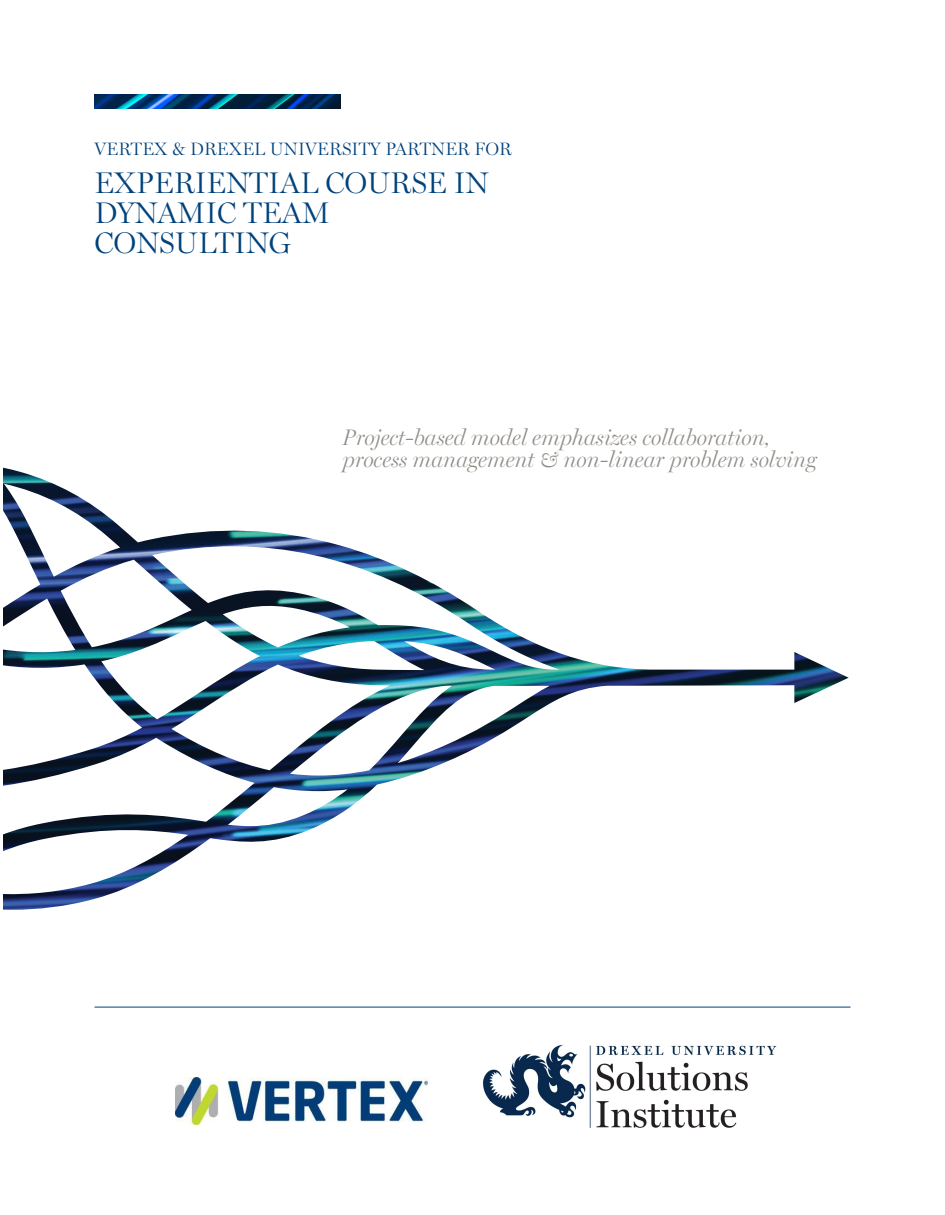
<style>
.page{position:relative;width:945px;height:1215px;background:#fff}
.page>*{position:absolute;margin:0;border:0;box-sizing:border-box;transform-origin:0 0}
.t1{font:300 30px/30px "Miller Display";color:#01427c}
.t2{font:italic 300 22.5px/21.6px "Miller Display";color:#908d87}
.t3{font:300 18px "Miller Display";letter-spacing:.01em;color:#01427c}
</style>
<div class="page">
<img style="left:176px;top:1077px;width:251px;height:47px">
<img style="left:3px;top:468px;width:846px;height:442px">
<hr style="left:94px;top:1007px;width:756px;height:1px;background:#01427c">
<img style="left:94px;top:94px;width:247px;height:15px">
<img style="left:483px;top:1044px;width:294px;height:84px">
<p class="t3" style="left:94px;top:139px;width:419px">VERTEX &amp; DREXEL UNIVERSITY PARTNER FOR</p>
<h1 class="t1" style="left:94px;top:168px;width:396px">EXPERIENTIAL COURSE IN<br>DYNAMIC TEAM<br>CONSULTING</h1>
<p class="t2" style="left:343px;top:427px;width:476px">Project-based model emphasizes collaboration, process management &amp; non-linear problem solving</p>
</div>
